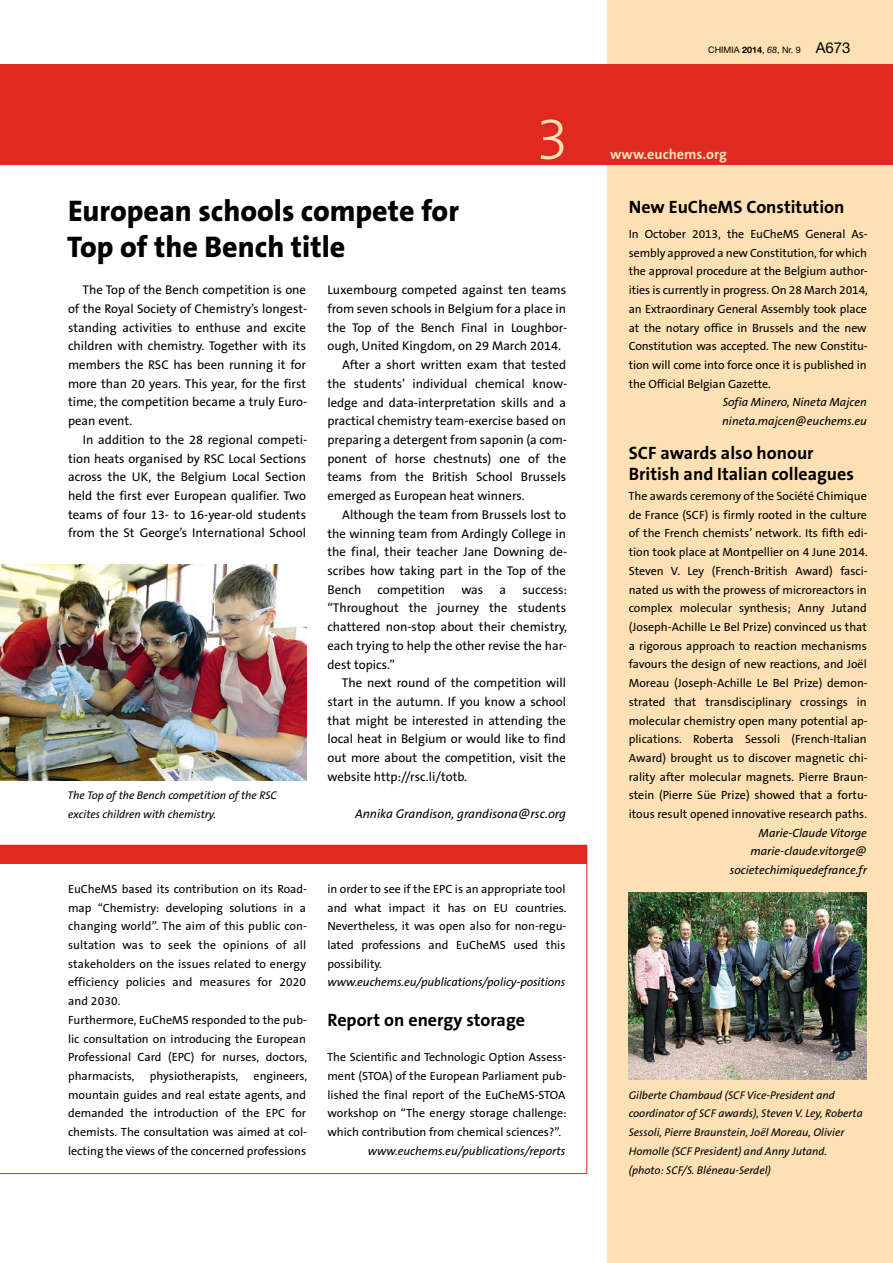
<style>
.page{position:relative;width:893px;height:1263px;background:#fff}
.page>*{position:absolute;margin:0;border:0;box-sizing:border-box;transform-origin:0 0}
.t1{font:300 60px "The Sans B3";color:#fde1b4}
.t2{font:800 30px/36.6px "The Sans B8";color:#000}
.t3{font:700 18px/21.3px "The Sans B7";color:#000}
.t4{font:700 14.25px "The Sans B7";color:#fde1b4}
.t5{font:12.75px/18.8px "The Sans B5 Plain";color:#000;text-align:justify}
.t6{font:italic 12.75px "The Sans B5 Plain";color:#000}
.t7{font:12px/18.8px "The Sans B5 Plain";color:#000;text-align:justify}
.t8{font:italic 12px/18.8px "The Sans B5 Plain";color:#000}
.t9{font:italic 11.25px/18.8px "The Sans B5 Plain";color:#000}
.t10{font:9px "Helvetica Neue LT Std";color:#000}
.s1{font-weight:700}
.s2{font-style:italic}
.s3{font-size:15px}
</style>
<div class="page">
<svg style="left:0;top:864px;width:587px;height:310px"></svg>
<div style="left:0;top:845px;width:587px;height:19px;background:#e02a21"></div>
<div style="left:607px;top:0;width:286px;height:1263px;background:#fde1b4"></div>
<div style="left:0;top:65px;width:893px;height:100px;background:#e02a21"></div>
<img style="left:0;top:565px;width:306px;height:215px">
<img style="left:629px;top:893px;width:238px;height:187px">
<h1 class="t1" style="left:535px;top:108px;width:34px">3</h1>
<h2 class="t2" style="left:67px;top:193px;width:393px">European schools compete for<br>Top of the Bench title</h2>
<p class="t5" style="left:68px;top:281px;width:241px;text-indent:15px">The Top of the Bench competition is one of the Royal Society of Chemistry’s longest&shy;standing activities to enthuse and excite children with chemistry. Together with its members the RSC has been running it for more than 20 years. This year, for the first time, the competition became a truly Euro&shy;pean event.</p>
<p class="t5" style="left:68px;top:431px;width:241px;text-indent:15px">In addition to the 28 regional competi&shy;tion heats organised by RSC Local Sections across the UK, the Belgium Local Section held the first ever European qualifier. Two teams of four 13- to 16-year-old students from the St George’s International School</p>
<p class="t5" style="left:327px;top:282px;width:240px">Luxembourg competed against ten teams</p>
<p class="t5" style="left:327px;top:300px;width:240px">from seven schools in Belgium for a place in</p>
<p class="t5" style="left:327px;top:319px;width:241px">the Top of the Bench Final in Loughbor-</p>
<p class="t5" style="left:327px;top:338px;width:235px">ough, United Kingdom, on 29 March 2014.</p>
<p class="t5" style="left:342px;top:356px;width:225px">After a short written exam that tested</p>
<p class="t5" style="left:327px;top:375px;width:241px">the students’ individual chemical know-</p>
<p class="t5" style="left:327px;top:394px;width:240px">ledge and data-interpretation skills and a</p>
<p class="t5" style="left:327px;top:413px;width:240px">practical chemistry team-exercise based on</p>
<p class="t5" style="left:327px;top:431px;width:241px">preparing a detergent from saponin (a com-</p>
<p class="t5" style="left:327px;top:450px;width:240px">ponent of horse chestnuts) one of the</p>
<p class="t5" style="left:327px;top:469px;width:240px">teams from the British School Brussels</p>
<p class="t5" style="left:327px;top:487px;width:199px">emerged as European heat winners.</p>
<p class="t5" style="left:342px;top:506px;width:225px">Although the team from Brussels lost to</p>
<p class="t5" style="left:327px;top:525px;width:240px">the winning team from Ardingly College in</p>
<p class="t5" style="left:327px;top:544px;width:241px">the final, their teacher Jane Downing de-</p>
<p class="t5" style="left:327px;top:562px;width:240px">scribes how taking part in the Top of the</p>
<p class="t5" style="left:327px;top:581px;width:35px">Bench</p>
<p class="t5" style="left:378px;top:581px;width:69px">competition</p>
<p class="t5" style="left:461px;top:581px;width:23px">was</p>
<p class="t5" style="left:499px;top:581px;width:8px">a</p>
<p class="t5" style="left:327px;top:581px;width:241px;text-indent:195px">success: “Throughout the journey the students chattered non-stop about their chemistry, each trying to help the other revise the har&shy;dest topics.”</p>
<p class="t5" style="left:327px;top:675px;width:240px;text-indent:15px">The next round of the competition will start in the autumn. If you know a school that might be interested in attending the local heat in Belgium or would like to find out more about the competition, visit the website http://rsc.li/totb.</p>
<p class="t6" style="left:355px;top:807px;width:213px">Annika Grandison, grandisona@rsc.org</p>
<p class="t9" style="left:68px;top:786px;width:211px">The Top of the Bench competition of the RSC excites children with chemistry.</p>
<p class="t7" style="left:68px;top:880px;width:241px;text-align:left">EuCheMS based its contribution on its Road&shy;map “Chemistry: developing solutions in a changing world”. The aim of this public con&shy;sultation was to seek the opinions of all stakeholders on the issues related to energy efficiency policies and measures for 2020 and 2030.<br>Furthermore, EuCheMS responded to the pub&shy;lic consultation on introducing the European Professional Card (EPC) for nurses, doctors, pharmacists,</p>
<p class="t7" style="left:150px;top:1067px;width:90px">physiotherapists,</p>
<p class="t7" style="left:68px;top:1067px;width:241px;text-indent:186px">engineers, mountain guides and real estate agents, and demanded the introduction of the EPC for chemists. The consultation was aimed at col&shy;lecting the views of the concerned professions</p>
<p class="t7" style="left:327px;top:880px;width:241px">in order to see if the EPC is an appropriate tool and what impact it has on EU countries.<br>Nevertheless, it was open also for non-regu&shy;lated professions and EuCheMS used this possibility.</p>
<p class="t8" style="left:327px;top:973px;width:239px">www.euchems.eu/publications/policy-positions</p>
<h3 class="t3" style="left:327px;top:1010px;width:199px">Report on energy storage</h3>
<p class="t7" style="left:327px;top:1049px;width:241px">The Scientific and Technologic Option Assess&shy;ment (STOA) of the European Parliament pub&shy;lished the final report of the EuCheMS-STOA workshop on “The energy storage challenge: which contribution from chemical sciences?”.</p>
<p class="t8" style="left:368px;top:1142px;width:199px">www.euchems.eu/publications/reports</p>
<p class="t10" style="left:708px;top:45px;width:144px">CHIMIA <span class="s1">2014</span>, <span class="s2">68</span>, Nr. 9 <span class="s3">A673</span></p>
<p class="t4" style="left:610px;top:147px;width:118px">www.euchems.org</p>
<h3 class="t3" style="left:629px;top:197px;width:217px">New EuCheMS Constitution</h3>
<p class="t7" style="left:629px;top:226px;width:241px">In October 2013, the EuCheMS General As&shy;sembly approved a new Constitution, for which the approval procedure at the Belgium author&shy;ities is currently in progress. On 28 March 2014, an Extraordinary General Assembly took place at the notary office in Brussels and the new Constitution was accepted. The new Constitu&shy;tion will come into force once it is published in the Official Belgian Gazette.</p>
<p class="t8" style="left:722px;top:393px;width:146px">Sofia Minero, Nineta Majcen nineta.majcen@euchems.eu</p>
<h3 class="t3" style="left:629px;top:443px;width:227px">SCF awards also honour<br>British and Italian colleagues</h3>
<p class="t7" style="left:628px;top:487px;width:241px">The awards ceremony of the Société Chimique de France (SCF) is firmly rooted in the culture of the French chemists’ network. Its fifth edi&shy;tion took place at Montpellier on 4 June 2014.<br>Steven V. Ley (French-British Award) fasci&shy;nated us with the prowess of microreactors in complex molecular synthesis; Anny Jutand (Joseph-Achille Le Bel Prize) convinced us that a rigorous approach to reaction mechanisms favours the design of new reactions, and Joël Moreau (Joseph-Achille Le Bel Prize) demon&shy;strated that transdisciplinary crossings in molecular chemistry open many potential ap&shy;plications. Roberta Sessoli (French-Italian Award) brought us to discover magnetic chi&shy;rality after molecular magnets. Pierre Braun&shy;stein (Pierre Süe Prize) showed that a fortu&shy;itous result opened innovative research paths.</p>
<p class="t8" style="left:730px;top:824px;width:138px;text-align:right">Marie-Claude Vitorge marie-claude.vitorge@ societechimiquedefrance.fr</p>
<p class="t9" style="left:629px;top:1086px;width:235px">Gilberte Chambaud (SCF Vice-President and coordinator of SCF awards), Steven V. Ley, Roberta Sessoli, Pierre Braunstein, Joël Moreau, Olivier Homolle (SCF President) and Anny Jutand. (photo: SCF/S. Bléneau-Serdel)</p>
</div>
